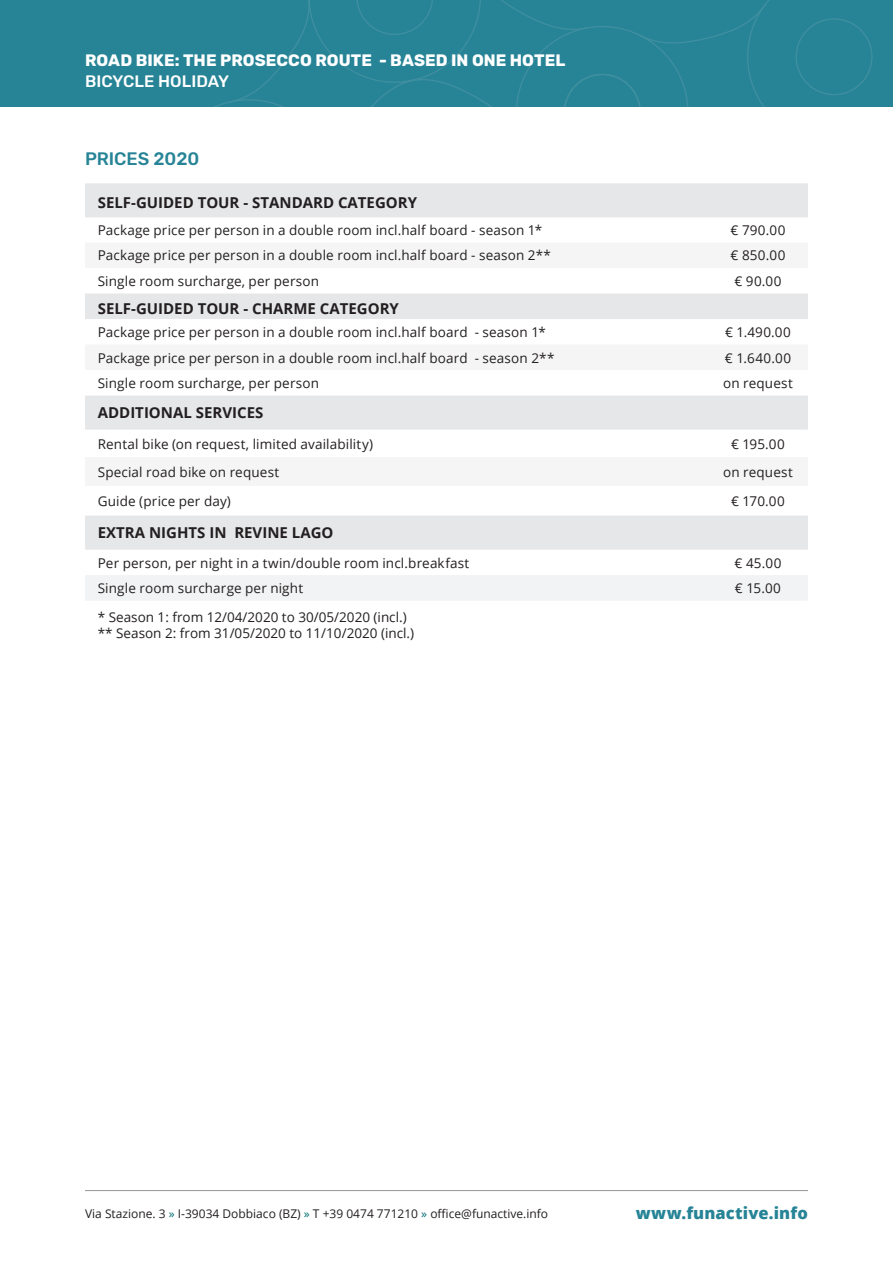
<style>
.page{position:relative;width:893px;height:1263px;background:#fff}
.page>*{position:absolute;margin:0;border:0;box-sizing:border-box;transform-origin:0 0}
.t1{font:500 18px "Rubik";color:#268496}
.t2{font:700 16.5px "Rubik";letter-spacing:.005em;color:#fff}
.t3{font:800 16.5px "Open Sans";letter-spacing:.01em;color:#268496}
.t4{font:500 16.5px "Rubik";color:#fff}
.t5{font:700 15px "Open Sans";color:#231f20}
.t6{font:13.5px/16.2px "Open Sans";letter-spacing:.01em;color:#231f20}
.t7{font:12px "Open Sans";color:#231f20}
.s1{color:#006b70}
</style>
<div class="page">
<div style="left:0;top:0;width:893px;height:106px;background:#268496"></div>
<svg style="left:216px;top:0;width:657px;height:106px"></svg>
<hr style="left:85px;top:1190px;width:723px;height:1px;background:#939598">
<svg style="left:85px;top:183px;width:723px;height:367px;fill:#e6e7e9"></svg>
<svg style="left:85px;top:242px;width:723px;height:244px"></svg>
<div style="left:85px;top:575px;width:723px;height:25px;background:#f2f3f4"></div>
<p class="t2" style="left:85px;top:51px;width:482px">ROAD BIKE: THE PROSECCO ROUTE - BASED IN ONE HOTEL</p>
<p class="t4" style="left:85px;top:72px;width:146px">BICYCLE HOLIDAY</p>
<h1 class="t1" style="left:85px;top:148px;width:12px">PRICES</h1>
<h1 class="t1" style="left:154px;top:148px;width:47px">2020</h1>
<p class="t5" style="left:98px;top:192px;width:205px">SELF-GUIDED TOUR - STANDARDCA</p>
<p class="t5" style="left:358px;top:192px;width:61px">TEGORY</p>
<p class="t6" style="left:98px;top:222px;width:446px">Package price per person in a double room incl.half board - season 1*</p>
<p class="t6" style="left:730px;top:222px;width:56px">€ 790.00</p>
<p class="t6" style="left:98px;top:247px;width:455px">Package price per person in a double room incl.half board - season 2**</p>
<p class="t6" style="left:731px;top:247px;width:56px">€ 850.00</p>
<p class="t6" style="left:98px;top:273px;width:223px">Single room surcharge, per person</p>
<p class="t6" style="left:734px;top:273px;width:49px">€ 90.00</p>
<p class="t5" style="left:98px;top:298px;width:303px">SELF-GUIDED TOUR - CHARME CATEGORY</p>
<p class="t6" style="left:98px;top:324px;width:449px">Package price per person in a double room incl.half board - season 1*</p>
<p class="t6" style="left:725px;top:324px;width:67px">€ 1.490.00</p>
<p class="t6" style="left:98px;top:349px;width:458px">Package price per person in a double room incl.half board - season 2**</p>
<p class="t6" style="left:725px;top:349px;width:68px">€ 1.640.00</p>
<p class="t6" style="left:98px;top:375px;width:223px">Single room surcharge, per person</p>
<p class="t6" style="left:723px;top:375px;width:71px">on request</p>
<p class="t5" style="left:98px;top:402px;width:42px">ADDITION</p>
<p class="t5" style="left:173px;top:402px;width:92px">AL SERVI CES</p>
<p class="t6" style="left:98px;top:435px;width:277px">Rental bike (on request, limited availability)</p>
<p class="t6" style="left:731px;top:435px;width:55px">€ 195.00</p>
<p class="t6" style="left:98px;top:463px;width:183px">Special road bike on request</p>
<p class="t6" style="left:723px;top:463px;width:71px">on request</p>
<p class="t6" style="left:98px;top:492px;width:135px">Guide (price per day)</p>
<p class="t6" style="left:731px;top:492px;width:55px">€ 170.00</p>
<p class="t5" style="left:98px;top:522px;width:57px">EXTRA NIGHT</p>
<p class="t5" style="left:197px;top:522px;width:15px">S IN</p>
<p class="t5" style="left:234px;top:522px;width:101px">REVINE LAGO</p>
<p class="t6" style="left:98px;top:554px;width:373px">Per person, per night in a twin/double room incl.breakfast</p>
<p class="t6" style="left:734px;top:554px;width:48px">€ 45.00</p>
<p class="t6" style="left:98px;top:580px;width:207px">Single room surcharge per night</p>
<p class="t6" style="left:735px;top:580px;width:48px">€ 15.00</p>
<p class="t6" style="left:98px;top:608px;width:318px">* Season 1: from 12/04/2020 to 30/05/2020 (incl.) ** Season 2: from 31/05/2020 to 11/10/2020 (incl.)</p>
<p class="t7" style="left:85px;top:1205px;width:465px">Via Stazione. 3 <span class="s1">»</span> I-39034 Dobbiaco (BZ) <span class="s1">»</span> T +39 0474 771210 <span class="s1">»</span> office@funactive.info</p>
<p class="t3" style="left:636px;top:1200px;width:174px">www.funactive.info</p>
</div>
